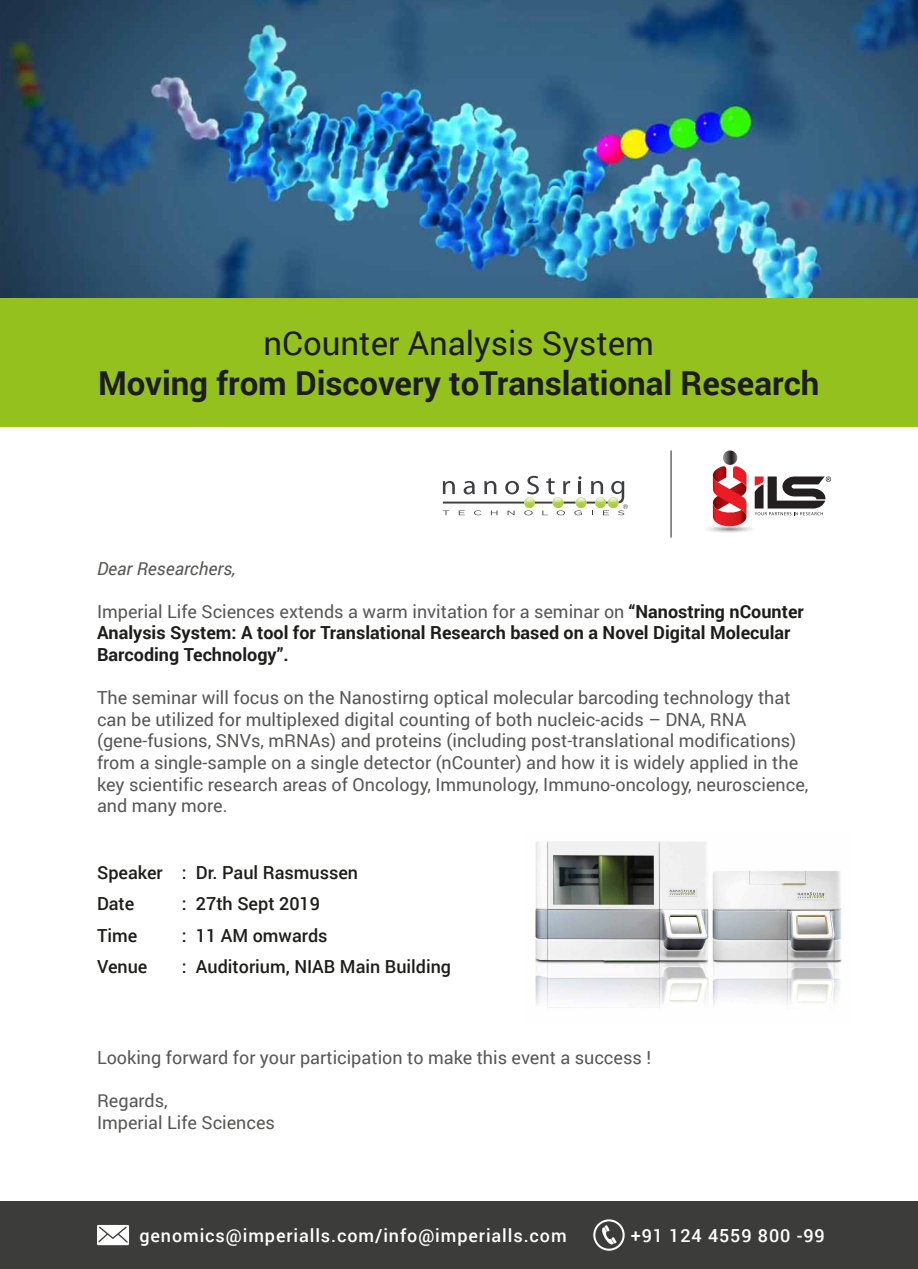
<style>
.page{position:relative;width:918px;height:1269px;background:#fff}
.page>*{position:absolute;margin:0;border:0;box-sizing:border-box;transform-origin:0 0}
.t1{font:700 33px "Roboto";color:#1d1d1b}
.t2{font:33px "Roboto";color:#1d1d1b}
.t3{font:18px/21.6px "Roboto";color:#575756}
.t4{font:700 18px/21.6px "Roboto";color:#1d1d1b}
.t5{font:500 18px/31.5px "Roboto";color:#1d1d1b}
.t6{font:500 18px "Roboto";letter-spacing:.05em;color:#fff}
.t7{font:italic 18px "Roboto";color:#575756}
.s1{font-weight:400;color:#575756}
</style>
<div class="page">
<hr style="left:671px;top:451px;width:1px;height:87px;background:#231f20">
<svg style="left:443px;top:476px;width:185px;height:39px"></svg>
<svg style="left:755px;top:477px;width:76px;height:38px"></svg>
<svg style="left:723px;top:451px;width:14px;height:14px"></svg>
<svg style="left:712px;top:466px;width:35px;height:61px"></svg>
<img style="left:535px;top:841px;width:307px;height:167px">
<img style="left:0;top:0;width:918px;height:299px">
<div style="left:0;top:299px;width:918px;height:128px;background:#95c11f"></div>
<div style="left:0;top:1201px;width:918px;height:68px;background:#3c3c3b"></div>
<svg style="left:97px;top:1225px;width:32px;height:20px"></svg>
<svg style="left:593px;top:1219px;width:32px;height:32px"></svg>
<h1 class="t2" style="left:263px;top:321px;width:392px">nCounter Analysis System</h1>
<h1 class="t1" style="left:98px;top:360px;width:723px">Moving from Discovery toTranslational Research</h1>
<p class="t7" style="left:97px;top:556px;width:140px">Dear Researchers,</p>
<p class="t4" style="left:97px;top:600px;width:708px"><span class="s1">Imperial Life Sciences extends a warm invitation for a seminar on</span> “Nanostring nCounter<br>Analysis System: A tool for Translational Research based on a Novel Digital Molecular<br>Barcoding Technology”.</p>
<p class="t3" style="left:97px;top:686px;width:713px">The seminar will focus on the Nanostirng optical molecular barcoding technology that can be utilized for multiplexed digital counting of both nucleic-acids – DNA, RNA (gene-fusions, SNVs, mRNAs) and proteins (including post-translational modifications) from a single-sample on a single detector (nCounter) and how it is widely applied in the key scientific research areas of Oncology, Immunology, Immuno-oncology, neuroscience, and many more.</p>
<p class="t5" style="left:97px;top:856px;width:263px">Speaker : Dr. Paul Rasmussen<br>Date</p>
<p class="t5" style="left:182px;top:888px;width:140px">: 27th Sept 2019</p>
<p class="t5" style="left:97px;top:919px;width:42px">Time</p>
<p class="t5" style="left:182px;top:919px;width:147px">: 11 AM omwards</p>
<p class="t5" style="left:97px;top:951px;width:52px">Venue</p>
<p class="t5" style="left:182px;top:951px;width:271px">: Auditorium, NIAB Main Building</p>
<p class="t3" style="left:97px;top:1046px;width:556px">Looking forward for your participation to make this event a success !</p>
<p class="t3" style="left:97px;top:1089px;width:180px">Regards,<br>Imperial Life Sciences</p>
<p class="t6" style="left:139px;top:1223px;width:429px">genomics@imperialls.com/info@imperialls.com</p>
<p class="t6" style="left:631px;top:1223px;width:196px">+91 124 4559 800 -99</p>
</div>
